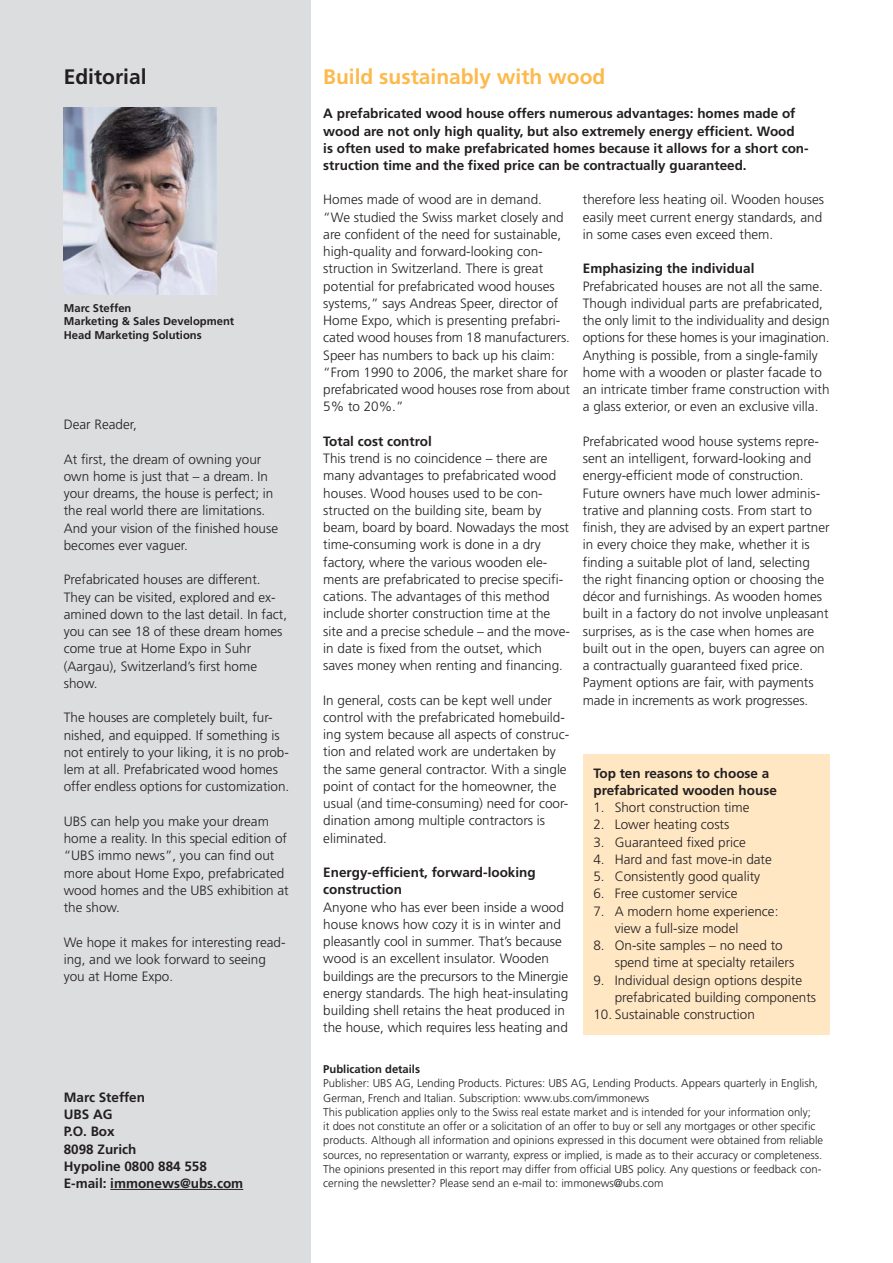
<style>
.page{position:relative;width:893px;height:1263px;background:#fff}
.page>*{position:absolute;margin:0;border:0;box-sizing:border-box;transform-origin:0 0}
.t1{font:700 21px "Frutiger";color:#fdb94c}
.t2{font:700 21px "Frutiger";color:#231f20}
.t3{font:300 13.5px/17.2px "Frutiger";color:#231f20}
.t4{font:700 13.5px/17.2px "Frutiger";color:#231f20}
.t5{font:300 11.25px/14.2px "Frutiger";color:#231f20}
.t6{font:700 11.25px/13.5px "Frutiger";color:#231f20}
</style>
<div class="page">
<div style="left:583px;top:754px;width:246px;height:281px;background:#ffe7c4"></div>
<div style="left:0;top:0;width:310px;height:1263px;background:#dcddde"></div>
<img style="left:64px;top:108px;width:153px;height:186px">
<hr style="left:110px;top:1189px;width:133px;height:1px;background:#231f20">
<h1 class="t2" style="left:64px;top:68px;width:84px">Editorial</h1>
<p class="t6" style="left:64px;top:302px;width:172px">Marc Steffen<br>Marketing &amp; Sales Development<br>Head Marketing Solutions</p>
<p class="t3" style="left:64px;top:417px;width:74px">Dear Reader,</p>
<p class="t3" style="left:64px;top:451px;width:216px">At first, the dream of owning your own home is just that – a dream. In your dreams, the house is perfect; in the real world there are limitations.<br>And your vision of the finished house becomes ever vaguer.</p>
<p class="t3" style="left:64px;top:572px;width:225px">Prefabricated houses are different.<br>They can be visited, explored and ex&shy;amined down to the last detail. In fact, you can see 18 of these dream homes come true at Home Expo in Suhr (Aargau), Switzerland’s first home show.</p>
<p class="t3" style="left:64px;top:710px;width:227px">The houses are completely built, fur&shy;nished, and equipped. If something is not entirely to your liking, it is no prob&shy;lem at all. Prefabricated wood homes offer endless options for customization.</p>
<p class="t3" style="left:64px;top:814px;width:226px">UBS can help you make your dream home a reality. In this special edition of “UBS immo news”, you can find out more about Home Expo, prefabricated wood homes and the UBS exhibition at the show.</p>
<p class="t3" style="left:64px;top:934px;width:223px">We hope it makes for interesting read&shy;ing, and we look forward to seeing you at Home Expo.</p>
<p class="t4" style="left:64px;top:1090px;width:181px">Marc Steffen<br>UBS AG<br>P.O. Box<br>8098 Zurich<br>Hypoline 0800 884 558<br>E-mail: immonews@ubs.com</p>
<h1 class="t1" style="left:323px;top:68px;width:283px">Build sustainably with wood</h1>
<p class="t4" style="left:323px;top:106px;width:487px">A prefabricated wood house offers numerous advantages: homes made of wood are not only high quality, but also extremely energy efficient. Wood<br>is often used to make prefabricated homes because it allows for a short con&shy;struction time and the fixed price can be contractually guaranteed.</p>
<p class="t3" style="left:323px;top:192px;width:248px">Homes made of wood are in demand. “We studied the Swiss market closely and are confident of the need for sustainable, high-quality and forward-looking con&shy;struction in Switzerland. There is great potential for prefabricated wood houses systems,” says Andreas Speer, director of Home Expo, which is presenting prefabri&shy;cated wood houses from 18 manufacturers.<br>Speer has numbers to back up his claim: “From 1990 to 2006, the market share for prefabricated wood houses rose from about 5% to 20%.”</p>
<p class="t4" style="left:323px;top:434px;width:110px">Total cost control</p>
<p class="t3" style="left:323px;top:451px;width:248px">This trend is no coincidence – there are many advantages to prefabricated wood houses. Wood houses used to be con&shy;structed on the building site, beam by beam, board by board. Nowadays the most time-consuming work is done in a dry factory, where the various wooden ele&shy;ments are prefabricated to precise specifi&shy;cations. The advantages of this method include shorter construction time at the site and a precise schedule – and the move&shy;in date is fixed from the outset, which saves money when renting and financing.</p>
<p class="t3" style="left:323px;top:692px;width:247px">In general, costs can be kept well under control with the prefabricated homebuild&shy;ing system because all aspects of construc&shy;tion and related work are undertaken by the same general contractor. With a single point of contact for the homeowner, the usual (and time-consuming) need for coor&shy;dination among multiple contractors is eliminated.</p>
<p class="t4" style="left:323px;top:865px;width:214px">Energy-efficient, forward-looking construction</p>
<p class="t3" style="left:323px;top:899px;width:246px">Anyone who has ever been inside a wood house knows how cozy it is in winter and pleasantly cool in summer. That’s because wood is an excellent insulator. Wooden buildings are the precursors to the Minergie energy standards. The high heat-insulating building shell retains the heat prod uced in the house, which requires less heating and</p>
<p class="t3" style="left:583px;top:192px;width:243px">therefore less heating oil. Wooden houses easily meet current energy standards, and in some cases even exceed them.</p>
<p class="t4" style="left:583px;top:261px;width:173px">Emphasizing the individual</p>
<p class="t3" style="left:583px;top:278px;width:248px">Prefabricated houses are not all the same.<br>Though individual parts are prefabricated, the only limit to the individuality and design options for these homes is your imagination.<br>Anything is possible, from a single-family home with a wooden or plaster facade to an intricate timber frame construction with a glass exterior, or even an exclusive villa.</p>
<p class="t3" style="left:583px;top:434px;width:248px">Prefabricated wood house systems repre&shy;sent an intelligent, forward-looking and energy-efficient mode of construction.<br>Future owners have much lower adminis&shy;trative and planning costs. From start to finish, they are advised by an expert partner in every choice they make, whether it is finding a suitable plot of land, selecting the right financing option or choosing the décor and furnishings. As wooden homes built in a factory do not involve unpleasant surprises, as is the case when homes are built out in the open, buyers can agree on a contractually guaranteed fixed price.<br>Payment options are fair, with payments made in increments as work progresses.</p>
<p class="t4" style="left:593px;top:765px;width:185px">Top ten reasons to choose a prefabricated wooden house</p>
<p class="t3" style="left:593px;top:800px;width:158px">1. Short construction time</p>
<p class="t3" style="left:593px;top:817px;width:137px">2. Lower heating costs</p>
<p class="t3" style="left:593px;top:834px;width:154px">3. Guaranteed fixed price</p>
<p class="t3" style="left:593px;top:852px;width:180px">4. Hard and fast move-in date</p>
<p class="t3" style="left:593px;top:869px;width:168px">5. Consistently good quality</p>
<p class="t3" style="left:593px;top:886px;width:145px">6. Free customer service</p>
<p class="t3" style="left:614px;top:903px;width:165px;text-indent:-21px">7. A modern home experience: view a full-size model</p>
<p class="t3" style="left:614px;top:938px;width:181px;text-indent:-21px">8. On-site samples – no need to spend time at specialty retailers</p>
<p class="t3" style="left:614px;top:972px;width:203px;text-indent:-21px">9. Individual design options despite prefabricated building components</p>
<p class="t3" style="left:593px;top:1007px;width:163px">10. Sustainable construction</p>
<p class="t6" style="left:323px;top:1063px;width:98px">Publication details</p>
<p class="t5" style="left:323px;top:1077px;width:501px">Publisher: UBS AG, Lending Products. Pictures: UBS AG, Lending Products. Appears quarterly in English, German, French and Italian. Subscription: www.ubs.com/immonews<br>This publication applies only to the Swiss real estate market and is intended for your information only;<br>it does not constitute an offer or a solicitation of an offer to buy or sell any mortgages or other specific products. Although all information and opinions expressed in this document were obtained from reliable sources, no representation or warranty, express or implied, is made as to their accuracy or completeness.<br>The opinions presented in this report may differ from official UBS policy. Any questions or feedback con&shy;cerning the newsletter? Please send an e-mail to: immonews@ubs.com</p>
</div>
